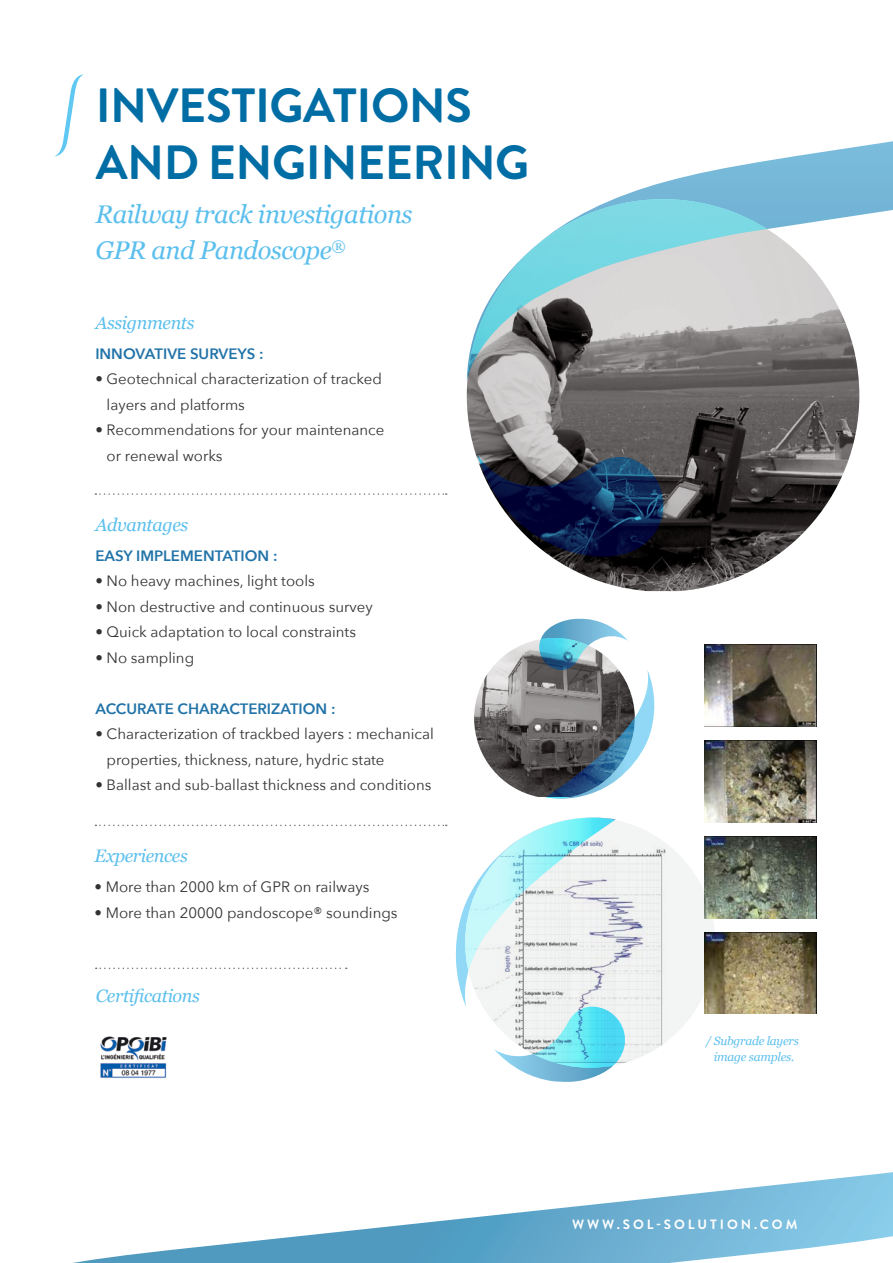
<style>
.page{position:relative;width:893px;height:1263px;background:#fff}
.page>*{position:absolute;margin:0;border:0;box-sizing:border-box;transform-origin:0 0}
.t1{font:700 48px/57px "Brandon Grotesque";letter-spacing:-.01em;color:#006da4}
.t2{font:italic 25.5px/36px "Georgia";letter-spacing:-.02em;color:#5bbfed}
.t3{font:italic 18px "Georgia";letter-spacing:-.02em;color:#5bbfed}
.t4{font:15px/25.5px "Avenir Next";color:#333334}
.t5{font:600 15px "Avenir Next";color:#2173a8}
.t6{font:700 13.5px "Brandon Grotesque";letter-spacing:.22em;color:#fff}
.t7{font:italic 12px/16.5px "Georgia";letter-spacing:-.02em;color:#5bbfed;text-align:center}
</style>
<div class="page">
<svg style="left:95px;top:493px;width:352px;height:2px"></svg>
<svg style="left:73px;top:866px;width:820px;height:397px"></svg>
<svg style="left:55px;top:74px;width:29px;height:82px"></svg>
<img style="left:96px;top:1032px;width:74px;height:50px">
<svg style="left:95px;top:825px;width:352px;height:1px"></svg>
<img style="left:551px;top:557px;width:224px;height:34px">
<img style="left:626px;top:823px;width:73px;height:245px">
<svg style="left:455px;top:817px;width:171px;height:265px"></svg>
<img style="left:474px;top:640px;width:64px;height:157px">
<svg style="left:538px;top:618px;width:117px;height:181px"></svg>
<svg style="left:467px;top:141px;width:426px;height:416px"></svg>
<img style="left:704px;top:645px;width:112px;height:81px">
<img style="left:704px;top:741px;width:112px;height:81px">
<img style="left:704px;top:837px;width:112px;height:81px">
<img style="left:704px;top:933px;width:112px;height:81px">
<h1 class="t1" style="left:96px;top:77px;width:435px">INVESTIGATIONS<br>AND ENGINEERING</h1>
<h2 class="t2" style="left:95px;top:195px;width:319px">Railway track investigations<br>GPR and Pandoscope<sup>®</sup></h2>
<p class="t3" style="left:95px;top:310px;width:101px">Assignments</p>
<p class="t5" style="left:95px;top:341px;width:170px">INNOVATIVE SURVEYS :</p>
<p class="t4" style="left:107px;top:366px;width:277px;text-indent:-11px">• Geotechnical characterization of tracked layers and platforms</p>
<p class="t4" style="left:107px;top:417px;width:279px;text-indent:-11px">• Recommendations for your maintenance or renewal works</p>
<p class="t3" style="left:95px;top:512px;width:94px">Advantages</p>
<p class="t5" style="left:95px;top:543px;width:184px">EASY IMPLEMENTATION :</p>
<p class="t4" style="left:95px;top:568px;width:221px">• No heavy machines, light tools</p>
<p class="t4" style="left:95px;top:593px;width:279px">• Non destructive and continuous survey</p>
<p class="t4" style="left:95px;top:619px;width:262px">• Quick adaptation to local constraints</p>
<p class="t4" style="left:95px;top:644px;width:100px">• No sampling</p>
<p class="t5" style="left:95px;top:696px;width:242px">ACCURATE CHARACTERIZATION :</p>
<p class="t4" style="left:107px;top:721px;width:329px;text-indent:-11px">• Characterization of trackbed layers : mechanical properties, thickness, nature, hydric state</p>
<p class="t4" style="left:95px;top:772px;width:338px">• Ballast and sub-ballast thickness and conditions</p>
<p class="t3" style="left:95px;top:843px;width:95px">Experiences</p>
<p class="t4" style="left:95px;top:873px;width:276px">• More than 2000 km of GPR on railways</p>
<p class="t4" style="left:95px;top:899px;width:304px">• More than 20000 pandoscope® soundings</p>
<p class="t3" style="left:96px;top:982px;width:106px">Certifications</p>
<p class="t7" style="left:706px;top:1032px;width:95px">/ Subgrade layers image samples.</p>
<p class="t6" style="left:572px;top:1214px;width:227px">WWW.SOL-SOLUTION.COM</p>
</div>
